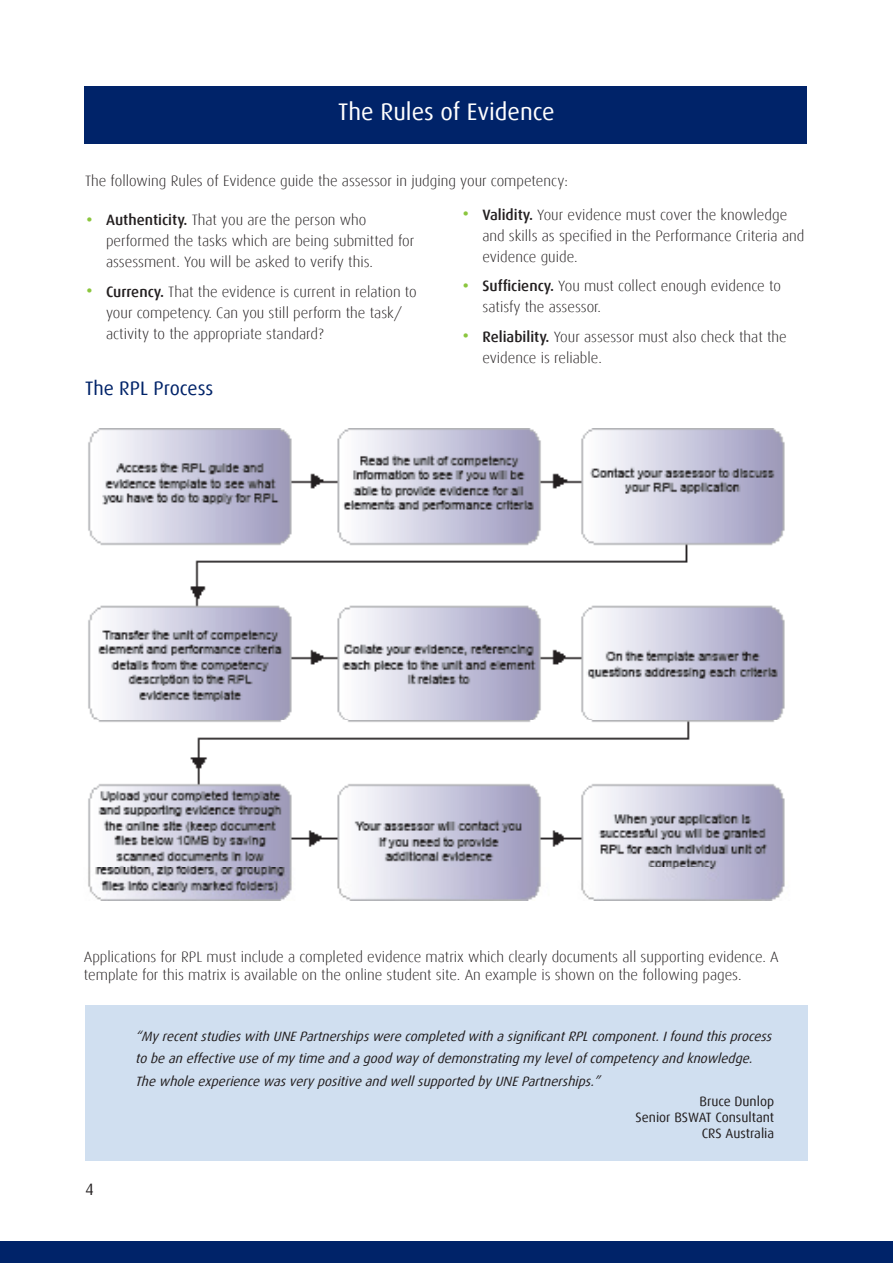
<style>
.page{position:relative;width:893px;height:1263px;background:#fff}
.page>*{position:absolute;margin:0;border:0;box-sizing:border-box;transform-origin:0 0}
.t1{font:24px "Dax";color:#fff}
.t2{font:19.5px "Dax";color:#002369}
.t3{font:16.5px "Dax";color:#231f20}
.t4{font:300 15px/21px "Dax";color:#231f20}
.t5{font:italic 13.5px/22.5px "Dax";color:#231f20}
.t6{font:13.5px "Dax";color:#231f20}
.s1{font-size:30px;color:#8bc63e}
.s2{font-weight:500}
</style>
<div class="page">
<div style="left:84px;top:86px;width:723px;height:57px;background:#002369"></div>
<div style="left:0;top:1241px;width:893px;height:22px;background:#002369"></div>
<div style="left:85px;top:1006px;width:723px;height:155px;background:#d0dff0"></div>
<img style="left:88px;top:428px;width:697px;height:472px">
<p class="t1" style="left:338px;top:99px;width:218px">The Rules of Evidence</p>
<p class="t4" style="left:85px;top:170px;width:484px">The following Rules of Evidence guide the assessor in judging your competency:</p>
<p class="t4" style="left:106px;top:210px;width:310px;text-indent:-21px"><span class="s1">•</span> <span class="s2">Authenticity.</span> That you are the person who performed the tasks which are being submitted for assessment. You will be asked to verify this.</p>
<p class="t4" style="left:106px;top:281px;width:312px;text-indent:-21px"><span class="s1">•</span> <span class="s2">Currency.</span> That the evidence is current in relation to your competency. Can you still perform the task/ activity to the appropriate standard?</p>
<p class="t2" style="left:85px;top:377px;width:130px">The RPL Process</p>
<p class="t4" style="left:482px;top:204px;width:324px;text-indent:-21px"><span class="s1">•</span> <span class="s2">Validity.</span> Your evidence must cover the knowledge and skills as specified in the Performance Criteria and evidence guide.</p>
<p class="t4" style="left:482px;top:276px;width:300px;text-indent:-21px"><span class="s1">•</span> <span class="s2">Sufficiency.</span> You must collect enough evidence to satisfy the assessor.</p>
<p class="t4" style="left:482px;top:326px;width:306px;text-indent:-21px"><span class="s1">•</span> <span class="s2">Reliability.</span> Your assessor must also check that the evidence is reliable.</p>
<p class="t4" style="left:84px;top:948px;width:696px;line-height:18px">Applications for RPL must include a completed evidence matrix which clearly documents all supporting evidence. A template for this matrix is available on the online student site. An example is shown on the following pages.</p>
<p class="t3" style="left:85px;top:1180px;width:10px">4</p>
<p class="t5" style="left:135px;top:1025px;width:641px">“Myrecentstudieswith UNEPartnershipswere completed with asignificantRPLcomponent.Ifound thisprocess tobe an effective use ofmytime and agood wayofdemonstrating mylevelofcompetencyand knowledge.<br>The whole experience wasverypositive and wellsupported byUNEPartnerships.”</p>
<p class="t6" style="left:699px;top:1094px;width:76px">Bruce Dunlop</p>
<p class="t6" style="left:635px;top:1110px;width:140px">Senior BSWAT Consultant</p>
<p class="t6" style="left:702px;top:1126px;width:74px">CRS Australia</p>
</div>
